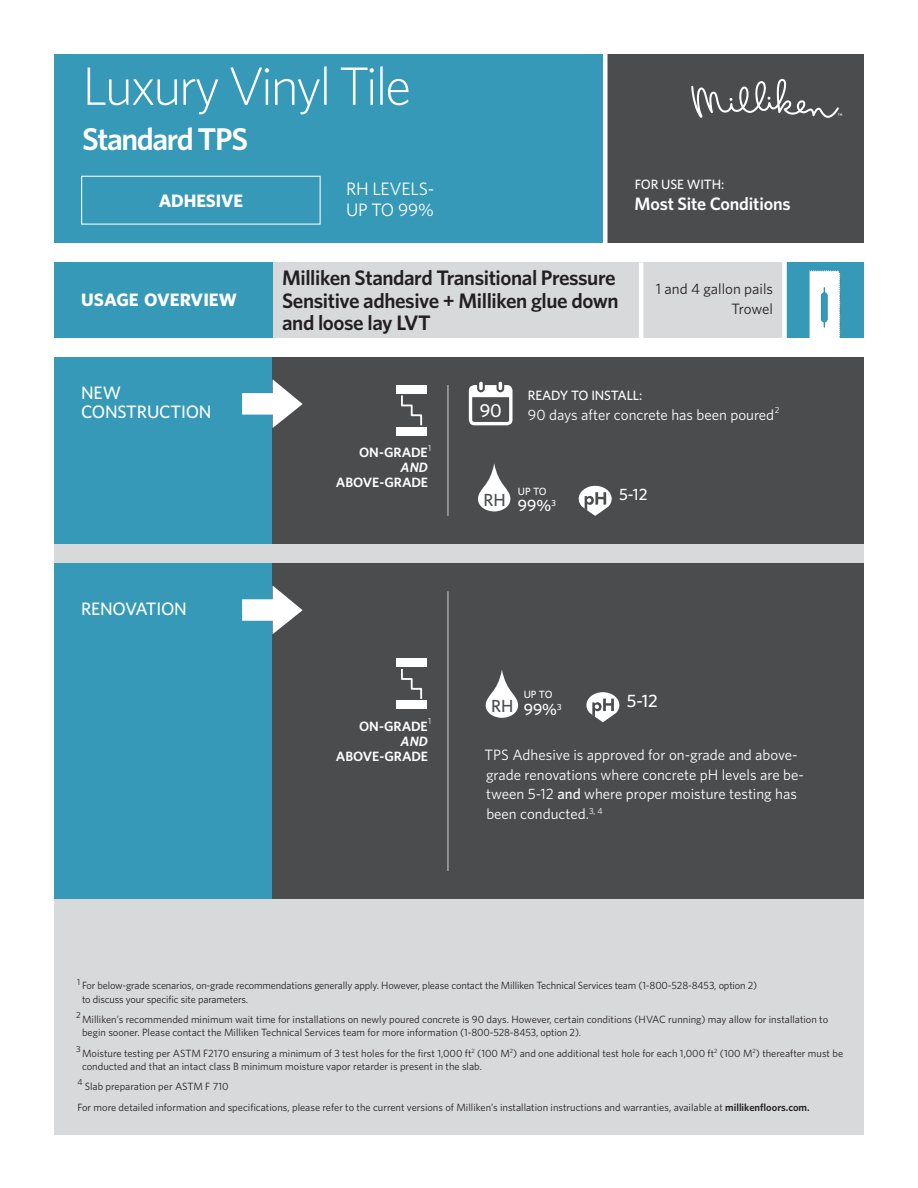
<style>
.page{position:relative;width:918px;height:1188px;background:#fff}
.page>*{position:absolute;margin:0;border:0;box-sizing:border-box;transform-origin:0 0}
.t1{font:300 54px "Whitney";letter-spacing:-.045em;color:#fff}
.t2{font:600 31.5px "Whitney";letter-spacing:-.045em;color:#fff}
.t3{font:600 21px/22.5px "Whitney";letter-spacing:-.02em;color:#231f20}
.t4{font:500 18.75px "Whitney";color:#fff}
.t5{font:500 18px/18.8px "Whitney";letter-spacing:-.01em;color:#fff}
.t6{font:700 18px "Whitney";letter-spacing:-.005em;color:#fff}
.t7{font:600 18px "Whitney";letter-spacing:-.01em;color:#fff}
.t8{font:18px "Whitney";letter-spacing:-.01em;color:#fff}
.t9{font:500 17.55px "Whitney";color:#4b4c4d}
.t10{font:500 16.5px "Whitney";color:#fff}
.t11{font:15px/19.5px "Whitney";color:#fff}
.t12{font:15px "Whitney";color:#231f20}
.t13{font:600 13.5px "Whitney";letter-spacing:-.02em;color:#fff}
.t14{font:500 13.5px "Whitney";letter-spacing:-.01em;color:#fff}
.t15{font:italic 600 13.5px "Whitney";letter-spacing:.01em;color:#fff}
.t16{font:10.5px/13.5px "Whitney";color:#231f20}
.t17{font:500 10.5px "Whitney";letter-spacing:-.025em;color:#fff}
.t18{font:8.7px "Whitney";color:#231f20}
.t19{font:8.7px "Whitney";color:#fff}
.s1{font-weight:500}
.s2{font-weight:600}
</style>
<div class="page">
<div style="left:54px;top:544px;width:810px;height:591px;background:#d8d9db"></div>
<div style="left:54px;top:563px;width:219px;height:336px;background:#3599b7"></div>
<div style="left:273px;top:563px;width:591px;height:336px;background:#4b4c4d"></div>
<div style="left:54px;top:357px;width:219px;height:187px;background:#3599b7"></div>
<div style="left:273px;top:357px;width:591px;height:187px;background:#4b4c4d"></div>
<hr style="left:447px;top:591px;width:2px;height:280px;background:#fff">
<svg style="left:242px;top:585px;width:61px;height:49px"></svg>
<hr style="left:447px;top:385px;width:2px;height:131px;background:#fff">
<svg style="left:242px;top:379px;width:61px;height:49px"></svg>
<svg style="left:401px;top:395px;width:22px;height:31px"></svg>
<div style="left:396px;top:427px;width:31px;height:9px;background:#fff"></div>
<div style="left:396px;top:385px;width:31px;height:9px;background:#fff"></div>
<svg style="left:469px;top:382px;width:44px;height:43px"></svg>
<svg style="left:478px;top:463px;width:32px;height:48px"></svg>
<svg style="left:486px;top:670px;width:32px;height:48px"></svg>
<svg style="left:579px;top:486px;width:33px;height:30px"></svg>
<svg style="left:586px;top:692px;width:33px;height:30px"></svg>
<div style="left:273px;top:262px;width:514px;height:76px;background:#d8d9db"></div>
<div style="left:54px;top:262px;width:219px;height:76px;background:#3599b7"></div>
<div style="left:54px;top:54px;width:810px;height:189px;background:#3599b7"></div>
<div style="left:605px;top:54px;width:259px;height:189px;background:#4b4c4d"></div>
<svg style="left:691px;top:79px;width:151px;height:39px"></svg>
<div style="left:81px;top:176px;width:240px;height:49px;border:1px solid #fff"></div>
<div style="left:603px;top:52px;width:5px;height:194px;background:#fff"></div>
<div style="left:787px;top:262px;width:77px;height:76px;background:#3599b7"></div>
<img style="left:809px;top:270px;width:32px;height:68px">
<div style="left:782px;top:258px;width:5px;height:83px;background:#fff"></div>
<hr style="left:639px;top:263px;width:4px;height:77px;background:#fff">
<svg style="left:400px;top:668px;width:23px;height:33px"></svg>
<div style="left:396px;top:701px;width:31px;height:8px;background:#fff"></div>
<div style="left:396px;top:659px;width:31px;height:8px;background:#fff"></div>
<p class="t1" style="left:82px;top:50px;width:331px">Luxury Vinyl Tile</p>
<p class="t2" style="left:82px;top:118px;width:168px">Standard TPS</p>
<p class="t6" style="left:159px;top:188px;width:86px">ADHESIVE</p>
<p class="t8" style="left:346px;top:177px;width:90px">RH LEVELS-</p>
<p class="t8" style="left:346px;top:198px;width:89px">UP TO 99%</p>
<p class="t14" style="left:635px;top:176px;width:91px">FOR USE WITH:</p>
<p class="t7" style="left:635px;top:192px;width:158px">Most Site Conditions</p>
<p class="t6" style="left:81px;top:287px;width:157px">USAGE OVERVIEW</p>
<p class="t3" style="left:282px;top:266px;width:338px">Milliken Standard Transitional Pressure<br>Sensitive adhesive + Milliken glue down and loose lay LVT</p>
<p class="t12" style="left:656px;top:279px;width:119px">1 and 4 gallon pails</p>
<p class="t12" style="left:731px;top:299px;width:43px">Trowel</p>
<p class="t5" style="left:81px;top:383px;width:132px">NEW<br>CONSTRUCTION</p>
<p class="t5" style="left:81px;top:600px;width:107px">RENOVATION</p>
<p class="t13" style="left:359px;top:443px;width:70px">ON-GRADE</p>
<p class="t19" style="left:428px;top:442px;width:5px">1</p>
<p class="t15" style="left:401px;top:458px;width:29px">AND</p>
<p class="t13" style="left:336px;top:473px;width:94px">ABOVE-GRADE</p>
<p class="t4" style="left:480px;top:398px;width:24px">90</p>
<p class="t14" style="left:528px;top:387px;width:116px">READY TO INSTALL:</p>
<p class="t11" style="left:528px;top:405px;width:253px">90 days after concrete has been poured<sup>2</sup></p>
<p class="t9" style="left:483px;top:488px;width:24px">RH</p>
<p class="t17" style="left:518px;top:484px;width:30px">UP TO</p>
<p class="t10" style="left:518px;top:495px;width:39px">99%<sup>3</sup></p>
<p class="t10" style="left:619px;top:483px;width:30px">5-12</p>
<p class="t13" style="left:359px;top:717px;width:70px">ON-GRADE</p>
<p class="t19" style="left:428px;top:715px;width:5px">1</p>
<p class="t15" style="left:401px;top:732px;width:29px">AND</p>
<p class="t13" style="left:336px;top:747px;width:94px">ABOVE-GRADE</p>
<p class="t9" style="left:491px;top:694px;width:24px">RH</p>
<p class="t17" style="left:524px;top:688px;width:30px">UP TO</p>
<p class="t10" style="left:524px;top:698px;width:39px">99%<sup>3</sup></p>
<p class="t5" style="left:627px;top:691px;width:33px">5-12</p>
<p class="t11" style="left:485px;top:745px;width:321px">TPS Adhesive is approved for on-grade and above&shy;grade renovations where concrete pH levels are be&shy;tween 5-12 <span class="s1">and</span> where proper moisture testing has been conducted.<sup>3,</sup> <sup>4</sup></p>
<p class="t16" style="left:82px;top:978px;width:677px;text-indent:-5px"><sup>1</sup> For below-grade scenarios, on-grade recommendations generally apply. However, please contact the Milliken Technical Services team (1-800-528-8453, option 2) to discuss your specific site parameters.</p>
<p class="t18" style="left:76px;top:1009px;width:6px">2</p>
<p class="t16" style="left:82px;top:1012px;width:748px">Milliken’s recommended minimum wait time for installations on newly poured concrete is 90 days. However, certain conditions (HVAC running) may allow for installation to begin sooner. Please contact the Milliken Technical Services team for more information (1-800-528-8453, option 2).</p>
<p class="t18" style="left:76px;top:1043px;width:6px">3</p>
<p class="t16" style="left:82px;top:1046px;width:763px">Moisture testing per ASTM F2170 ensuring a minimum of 3 test holes for the first 1,000 ft<sup>2</sup> (100 M<sup>2</sup>) and one additional test hole for each 1,000 ft<sup>2</sup> (100 M<sup>2</sup>) thereafter must be conducted and that an intact class B minimum moisture vapor retarder is present in the slab.</p>
<p class="t18" style="left:78px;top:1076px;width:7px">4</p>
<p class="t16" style="left:85px;top:1080px;width:145px">Slab preparation per ASTM F 710</p>
<p class="t16" style="left:78px;top:1100px;width:734px">For more detailed information and specifications, please refer to the current versions of Milliken’s installation instructions and warranties, available at <span class="s2">millikenfloors.com.</span></p>
</div>
